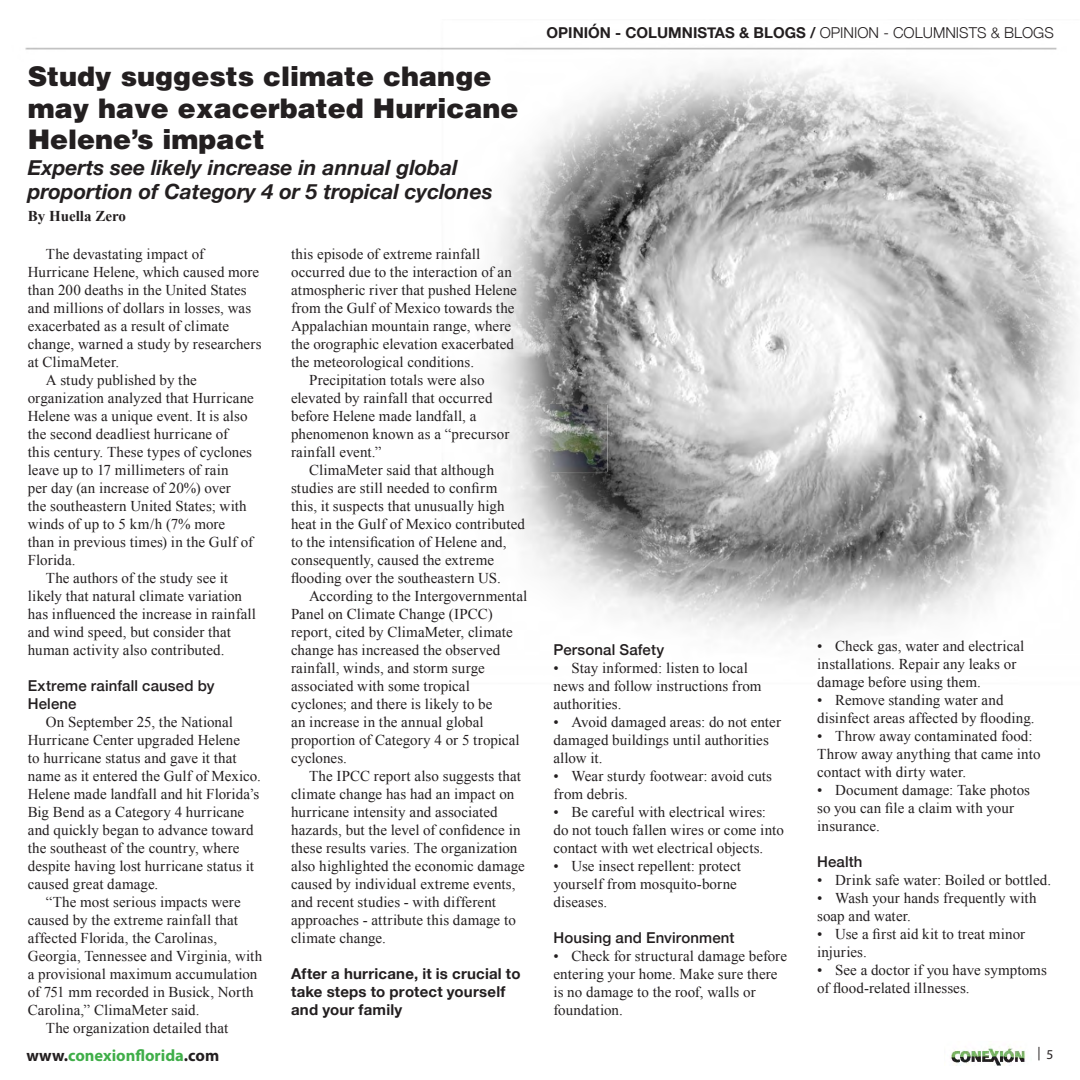
<style>
.page{position:relative;width:1080px;height:1080px;background:#fff}
.page>*{position:absolute;margin:0;border:0;box-sizing:border-box;transform-origin:0 0}
.t1{font:900 27px/31.5px "Helvetica LT Std";color:#231f20}
.t2{font:italic 700 21px/24px "Helvetica Neue";color:#231f20}
.t3{font:700 16.5px "Myriad Pro";color:#40ae49}
.t4{font:15px/18px "Times New Roman";letter-spacing:.005em;color:#231f20}
.t5{font:700 15px/18px "Helvetica Neue";letter-spacing:.01em;color:#231f20}
.t6{font:500 15px/18px "Helvetica Neue";letter-spacing:.01em;color:#231f20}
.t7{font:700 15px "Times New Roman";color:#231f20}
.t8{font:13.5px "Myriad Pro";color:#231f20}
.s1{font-weight:300}
.s2{color:#231f20}
</style>
<div class="page">
<img style="left:25px;top:47px;width:1051px;height:591px">
<img style="left:551px;top:405px;width:56px;height:67px">
<img style="left:950px;top:1046px;width:76px;height:20px">
<p class="t1" style="left:28px;top:60px;width:492px">Study suggests climate change may have exacerbated Hurricane<br>Helene’s impact</p>
<p class="t2" style="left:28px;top:156px;width:466px">Experts see likely increase in annual global proportion of Category 4 or 5 tropical cyclones</p>
<p class="t7" style="left:28px;top:206px;width:100px">By Huella Zero</p>
<p class="t4" style="left:28px;top:245px;width:235px;text-indent:18px">The devastating impact of<br>Hurricane Helene, which caused more than 200 deaths in the United States and millions of dollars in losses, was exacerbated as a result of climate change, warned a study by researchers at ClimaMeter.</p>
<p class="t4" style="left:28px;top:371px;width:228px;text-indent:18px">A study published by the organization analyzed that Hurricane<br>Helene was a unique event. It is also the second deadliest hurricane of this century. These types of cyclones leave up to 17 millimeters of rain<br>per day (an increase of 20%) over<br>the southeastern United States; with winds of up to 5 km/h (7% more than in previous times) in the Gulf of<br>Florida.</p>
<p class="t4" style="left:28px;top:569px;width:230px;text-indent:18px">The authors of the study see it likely that natural climate variation has influenced the increase in rainfall and wind speed, but consider that human activity also contributed.</p>
<p class="t6" style="left:28px;top:676px;width:188px">Extreme rainfall caused by<br>Helene</p>
<p class="t4" style="left:28px;top:713px;width:235px;text-indent:18px">On September 25, the National Hurricane Center upgraded Helene<br>to hurricane status and gave it that name as it entered the Gulf of Mexico.<br>Helene made landfall and hit Florida’s Big Bend as a Category 4 hurricane and quickly began to advance toward the southeast of the country, where despite having lost hurricane status it caused great damage.</p>
<p class="t4" style="left:28px;top:893px;width:236px;text-indent:18px">“The most serious impacts were caused by the extreme rainfall that affected Florida, the Carolinas, Georgia, Tennessee and Virginia, with a provisional maximum accumulation of 751 mm recorded in Busick, North Carolina,” ClimaMeter said.</p>
<p class="t4" style="left:46px;top:1019px;width:184px">The organization detailed that</p>
<p class="t4" style="left:291px;top:245px;width:227px">this episode of extreme rainfall occurred due to the interaction of an atmospheric river that pushed Helene from the Gulf of Mexico towards the Appalachian mountain range, where the orographic elevation exacerbated the meteorological conditions.</p>
<p class="t4" style="left:291px;top:371px;width:220px;text-indent:18px">Precipitation totals were also elevated by rainfall that occurred before Helene made landfall, a phenomenon known as a “precursor rainfall event.”</p>
<p class="t4" style="left:291px;top:461px;width:235px;text-indent:18px">ClimaMeter said that although studies are still needed to confirm this, it suspects that unusually high heat in the Gulf of Mexico contributed to the intensification of Helene and, consequently, caused the extreme flooding over the southeastern US.</p>
<p class="t4" style="left:291px;top:587px;width:238px;text-indent:18px">According to the Intergovernmental<br>Panel on Climate Change (IPCC) report, cited by ClimaMeter, climate change has increased the observed rainfall, winds, and storm surge associated with some tropical cyclones; and there is likely to be<br>an increase in the annual global proportion of Category 4 or 5 tropical cyclones.</p>
<p class="t4" style="left:291px;top:767px;width:235px;text-indent:18px">The IPCC report also suggests that climate change has had an impact on hurricane intensity and associated hazards, but the level of confidence in these results varies. The organization also highlighted the economic damage caused by individual extreme events, and recent studies - with different approaches - attribute this damage to climate change.</p>
<p class="t5" style="left:291px;top:965px;width:231px">After a hurricane, it is crucial to take steps to protect yourself and your family</p>
<p class="t5" style="left:547px;top:25px;width:509px">OPINIÓN - COLUMNISTAS &amp; BLOGS / <span class="s1">OPINION - COLUMNISTS &amp; BLOGS</span></p>
<p class="t6" style="left:553px;top:640px;width:112px">Personal Safety</p>
<p class="t4" style="left:554px;top:659px;width:210px">• Stay informed: listen to local news and follow instructions from authorities.</p>
<p class="t4" style="left:554px;top:713px;width:229px">• Avoid damaged areas: do not enter damaged buildings until authorities allow it.</p>
<p class="t4" style="left:554px;top:767px;width:220px">• Wear sturdy footwear: avoid cuts from debris.</p>
<p class="t4" style="left:554px;top:803px;width:232px">• Be careful with electrical wires: do not touch fallen wires or come into contact with wet electrical objects.</p>
<p class="t4" style="left:554px;top:857px;width:189px">• Use insect repellent: protect yourself from mosquito-borne diseases.</p>
<p class="t6" style="left:554px;top:928px;width:183px">Housing and Environment</p>
<p class="t4" style="left:554px;top:947px;width:235px">• Check for structural damage before entering your home. Make sure there is no damage to the roof, walls or foundation.</p>
<p class="t4" style="left:817px;top:637px;width:209px">• Check gas, water and electrical installations. Repair any leaks or damage before using them.</p>
<p class="t4" style="left:817px;top:691px;width:219px">• Remove standing water and disinfect areas affected by flooding.</p>
<p class="t4" style="left:817px;top:727px;width:225px">• Throw away contaminated food:<br>Throw away anything that came into contact with dirty water.</p>
<p class="t4" style="left:817px;top:781px;width:214px">• Document damage: Take photos so you can file a claim with your insurance.</p>
<p class="t6" style="left:817px;top:852px;width:47px">Health</p>
<p class="t4" style="left:817px;top:871px;width:236px">• Drink safe water: Boiled or bottled.</p>
<p class="t4" style="left:817px;top:889px;width:221px">• Wash your hands frequently with soap and water.</p>
<p class="t4" style="left:817px;top:925px;width:210px">• Use a first aid kit to treat minor injuries.</p>
<p class="t4" style="left:817px;top:961px;width:231px">• See a doctor if you have symptoms of flood-related illnesses.</p>
<p class="t3" style="left:26px;top:1045px;width:194px"><span class="s2">www.</span>conexionflorida<span class="s2">.com</span></p>
<p class="t8" style="left:1038px;top:1045px;width:17px">| 5</p>
</div>
